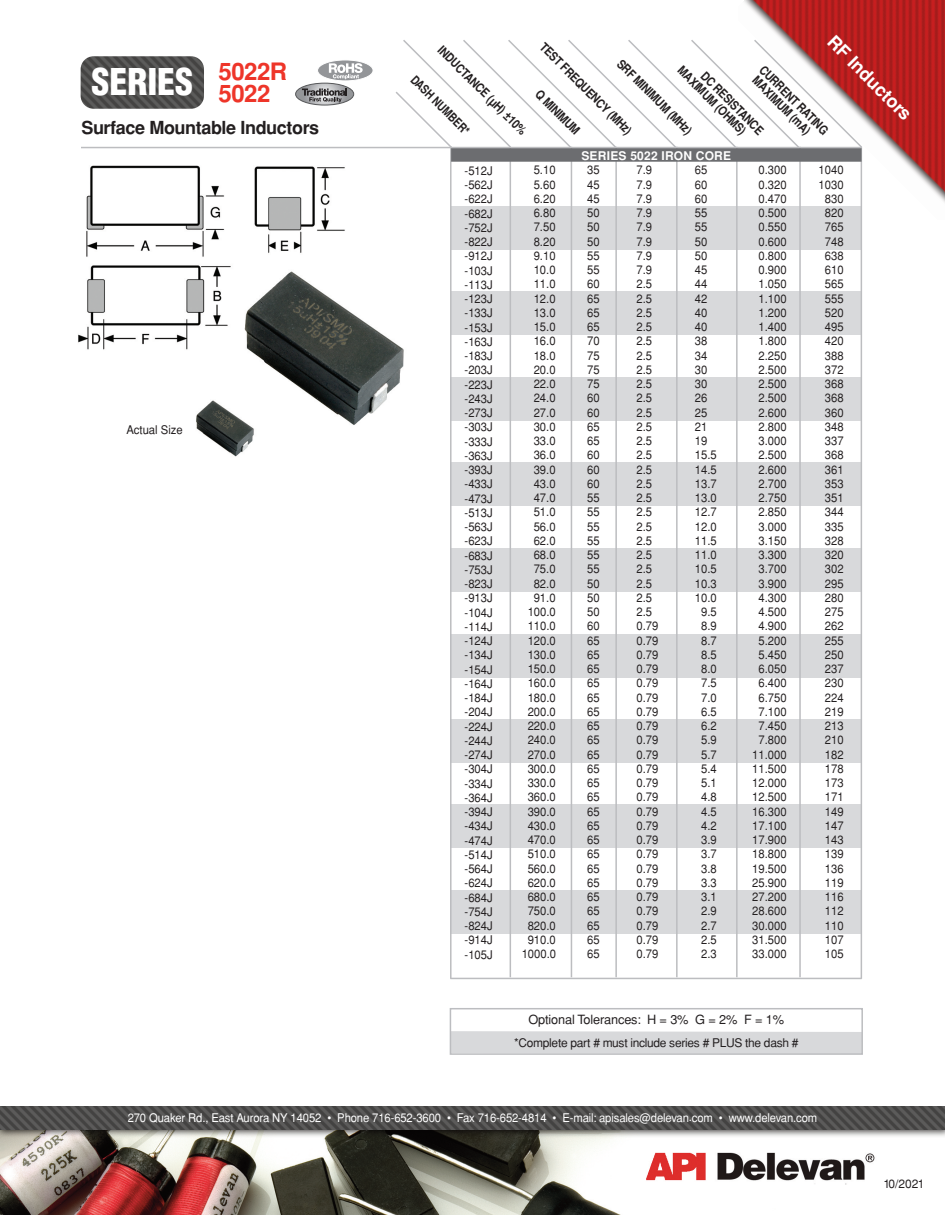
<style>
.page{position:relative;width:945px;height:1215px;background:#fff}
.page>*{position:absolute;margin:0;border:0;box-sizing:border-box;transform-origin:0 0}
.t1{font:900 condensed 36px "Helvetica";color:#fff}
.t2{font:700 24px "Helvetica";color:#ee3529}
.t3{font:700 18px "Helvetica";letter-spacing:-.02em;color:#231f20}
.t4{font:700 18px "Helvetica";color:#fff}
.t5{font:12.75px "Helvetica";letter-spacing:-.01em;color:#231f20}
.t6{font:700 12.3px/12.3px "Helvetica";color:#231f20;scale:.85 1}
.t7{font:700 12.3px "Helvetica";color:#231f20;scale:.8 1}
.t8{font:12px/14.2px "Helvetica";color:#231f20;text-align:justify;scale:.94 1}
.t9{font:12px "Helvetica";letter-spacing:-.01em;color:#fff;scale:.94 1}
.t10{font:12px "Helvetica";letter-spacing:-.025em;color:#231f20}
.t11{font:700 12px "Helvetica";letter-spacing:.02em;color:#fff}
.t12{font:12px "Helvetica";color:#231f20}
</style>
<div class="page">
<div style="left:453px;top:1031px;width:407px;height:21px;background:#d8d9db"></div>
<img style="left:78px;top:165px;width:326px;height:292px">
<img style="left:744px;top:0;width:201px;height:206px">
<div style="left:451px;top:206px;width:411px;height:43px;background:#d8d9db"></div>
<div style="left:451px;top:292px;width:411px;height:43px;background:#d8d9db"></div>
<div style="left:451px;top:377px;width:410px;height:43px;background:#d8d9db"></div>
<div style="left:451px;top:463px;width:410px;height:43px;background:#d8d9db"></div>
<div style="left:451px;top:548px;width:410px;height:43px;background:#d8d9db"></div>
<div style="left:451px;top:634px;width:410px;height:43px;background:#d8d9db"></div>
<div style="left:451px;top:719px;width:410px;height:43px;background:#d8d9db"></div>
<div style="left:451px;top:805px;width:410px;height:43px;background:#d8d9db"></div>
<div style="left:451px;top:890px;width:410px;height:43px;background:#d8d9db"></div>
<img style="left:81px;top:56px;width:123px;height:53px;border-radius:13px">
<div style="left:318px;top:60px;width:55px;height:21px;background:#939598;border-radius:50%"></div>
<div style="left:317px;top:60px;width:56px;height:21px;border:1px solid #fff;border-radius:50%"></div>
<svg style="left:329px;top:63px;width:34px;height:16px"></svg>
<svg style="left:296px;top:83px;width:58px;height:22px"></svg>
<div style="left:295px;top:83px;width:59px;height:22px;border:1px solid #57585a;border-radius:50%"></div>
<svg style="left:302px;top:89px;width:45px;height:13px"></svg>
<img style="left:0;top:1107px;width:945px;height:108px">
<hr style="left:510px;top:147px;width:1px;height:830px;background:#bcbdc0">
<hr style="left:571px;top:147px;width:1px;height:830px;background:#bcbdc0">
<hr style="left:615px;top:147px;width:2px;height:830px;background:#bcbdc0">
<hr style="left:676px;top:147px;width:2px;height:830px;background:#bcbdc0">
<hr style="left:736px;top:147px;width:2px;height:830px;background:#bcbdc0">
<hr style="left:799px;top:147px;width:2px;height:830px;background:#bcbdc0">
<hr style="left:861px;top:147px;width:1px;height:832px;background:#bcbdc0">
<hr style="left:450px;top:146px;width:2px;height:833px;background:#bcbdc0">
<hr style="left:81px;top:147px;width:780px;height:1px;background:#bcbdc0">
<svg style="left:394px;top:38px;width:470px;height:111px"></svg>
<hr style="left:450px;top:978px;width:412px;height:1px;background:#bcbdc0">
<div style="left:451px;top:148px;width:411px;height:14px;background:#6c6d70"></div>
<div style="left:450px;top:1008px;width:413px;height:47px;border:2px solid #bcbdc0"></div>
<h1 class="t1" style="left:91px;top:62px;width:197px">SERIES <sup>5022R</sup></h1>
<h2 class="t2" style="left:219px;top:80px;width:53px">5022</h2>
<h3 class="t3" style="left:81px;top:118px;width:239px">Surface Mountable Inductors</h3>
<p class="t8" style="left:126px;top:423px;width:61px">Actual Size</p>
<h3 class="t4" style="left:838px;top:31px;width:112px;rotate:45deg">RF Inductors</h3>
<p class="t6" style="left:546px;top:40px;width:148px;rotate:45deg">TEST FREQUENCY (MHz)</p>
<p class="t6" style="left:444px;top:44px;width:142px;rotate:45deg">INDUCTANCE (µH) ±10%</p>
<p class="t6" style="left:623px;top:57px;width:119px;rotate:45deg">SRF MINIMUM (MHz)</p>
<p class="t6" style="left:766px;top:63px;width:109px;rotate:45deg">CURRENT RATING<br>MAXIMUM (mA)</p>
<p class="t6" style="left:693px;top:55px;width:123px;text-indent:20px;rotate:45deg">DC RESISTANCE<br>MAXIMUM (OHMS)</p>
<p class="t7" style="left:418px;top:72px;width:99px;rotate:45deg">DASH NUMBER*</p>
<p class="t6" style="left:542px;top:88px;width:69px;rotate:45deg">Q MINIMUM</p>
<p class="t8" style="left:465px;top:163px;width:31px">-512J -562J -622J -682J -752J -822J -912J -103J -113J -123J -133J -153J -163J -183J -203J -223J -243J -273J -303J -333J -363J -393J -433J -473J -513J -563J -623J -683J -753J -823J -913J -104J -114J -124J -134J -154J -164J -184J -204J -224J -244J -274J -304J -334J -364J -394J -434J -474J -514J -564J -624J -684J -754J -824J -914J -105J</p>
<p class="t8" style="left:522px;top:163px;width:38px;text-align:right">5.10<br>5.60<br>6.20<br>6.80<br>7.50<br>8.20<br>9.10<br>10.0<br>11.0<br>12.0<br>13.0<br>15.0<br>16.0<br>18.0<br>20.0<br>22.0<br>24.0<br>27.0<br>30.0<br>33.0<br>36.0<br>39.0<br>43.0<br>47.0<br>51.0<br>56.0<br>62.0<br>68.0<br>75.0<br>82.0<br>91.0<br>100.0<br>110.0<br>120.0<br>130.0<br>150.0<br>160.0<br>180.0<br>200.0<br>220.0<br>240.0<br>270.0<br>300.0<br>330.0<br>360.0<br>390.0<br>430.0<br>470.0<br>510.0<br>560.0<br>620.0<br>680.0<br>750.0<br>820.0<br>910.0<br>1000.0</p>
<p class="t11" style="left:581px;top:149px;width:151px">SERIES 5022 IRON CORE</p>
<p class="t8" style="left:587px;top:163px;width:15px">35<br>45<br>45<br>50<br>50<br>50<br>55<br>55<br>60<br>65<br>65<br>65<br>70<br>75<br>75<br>75<br>60<br>60<br>65<br>65<br>60<br>60<br>60<br>55<br>55<br>55<br>55<br>55<br>55<br>50<br>50<br>50<br>60<br>65<br>65<br>65<br>65<br>65<br>65<br>65<br>65<br>65<br>65<br>65<br>65<br>65<br>65<br>65<br>65<br>65<br>65<br>65<br>65<br>65<br>65<br>65</p>
<p class="t8" style="left:637px;top:163px;width:25px;text-align:left">7.9<br>7.9<br>7.9<br>7.9<br>7.9<br>7.9<br>7.9<br>7.9<br>2.5<br>2.5<br>2.5<br>2.5<br>2.5<br>2.5<br>2.5<br>2.5<br>2.5<br>2.5<br>2.5<br>2.5<br>2.5<br>2.5<br>2.5<br>2.5<br>2.5<br>2.5<br>2.5<br>2.5<br>2.5<br>2.5<br>2.5<br>2.5<br>0.79<br>0.79<br>0.79<br>0.79<br>0.79<br>0.79<br>0.79<br>0.79<br>0.79<br>0.79<br>0.79<br>0.79<br>0.79<br>0.79<br>0.79<br>0.79<br>0.79<br>0.79<br>0.79<br>0.79<br>0.79<br>0.79<br>0.79<br>0.79</p>
<p class="t8" style="left:695px;top:163px;width:15px">65</p>
<p class="t8" style="left:695px;top:177px;width:15px">60</p>
<p class="t8" style="left:695px;top:192px;width:15px">60</p>
<p class="t8" style="left:695px;top:206px;width:15px">55</p>
<p class="t8" style="left:695px;top:220px;width:15px">55</p>
<p class="t8" style="left:695px;top:234px;width:15px">50</p>
<p class="t8" style="left:695px;top:249px;width:15px">50</p>
<p class="t8" style="left:695px;top:263px;width:15px">45</p>
<p class="t8" style="left:695px;top:277px;width:15px">44</p>
<p class="t8" style="left:695px;top:291px;width:15px">42</p>
<p class="t8" style="left:695px;top:306px;width:15px">40</p>
<p class="t8" style="left:695px;top:320px;width:15px">40</p>
<p class="t8" style="left:695px;top:334px;width:15px">38</p>
<p class="t8" style="left:695px;top:348px;width:15px">34</p>
<p class="t8" style="left:695px;top:363px;width:15px">30</p>
<p class="t8" style="left:695px;top:377px;width:15px">30</p>
<p class="t8" style="left:695px;top:391px;width:15px">26</p>
<p class="t8" style="left:695px;top:405px;width:15px">25</p>
<p class="t8" style="left:695px;top:420px;width:15px">21</p>
<p class="t8" style="left:695px;top:434px;width:15px">19</p>
<p class="t8" style="left:695px;top:448px;width:25px">15.5</p>
<p class="t8" style="left:695px;top:462px;width:25px">14.5</p>
<p class="t8" style="left:695px;top:477px;width:25px">13.7</p>
<p class="t8" style="left:695px;top:491px;width:25px">13.0</p>
<p class="t8" style="left:695px;top:505px;width:25px">12.7</p>
<p class="t8" style="left:695px;top:519px;width:25px">12.0</p>
<p class="t8" style="left:695px;top:534px;width:25px">11.5</p>
<p class="t8" style="left:695px;top:548px;width:25px">11.0</p>
<p class="t8" style="left:695px;top:562px;width:25px">10.5</p>
<p class="t8" style="left:695px;top:576px;width:25px">10.3</p>
<p class="t8" style="left:695px;top:591px;width:25px">10.0</p>
<p class="t8" style="left:701px;top:605px;width:18px">9.5</p>
<p class="t8" style="left:701px;top:619px;width:18px">8.9</p>
<p class="t8" style="left:701px;top:633px;width:18px">8.7</p>
<p class="t8" style="left:701px;top:648px;width:18px">8.5</p>
<p class="t8" style="left:701px;top:662px;width:18px">8.0</p>
<p class="t8" style="left:701px;top:676px;width:18px">7.5</p>
<p class="t8" style="left:701px;top:690px;width:18px">7.0</p>
<p class="t8" style="left:701px;top:705px;width:18px">6.5</p>
<p class="t8" style="left:701px;top:719px;width:18px">6.2</p>
<p class="t8" style="left:701px;top:733px;width:18px">5.9</p>
<p class="t8" style="left:701px;top:747px;width:18px">5.7</p>
<p class="t8" style="left:701px;top:762px;width:18px">5.4</p>
<p class="t8" style="left:701px;top:776px;width:18px">5.1</p>
<p class="t8" style="left:701px;top:790px;width:18px">4.8</p>
<p class="t8" style="left:701px;top:804px;width:18px">4.5</p>
<p class="t8" style="left:701px;top:819px;width:18px">4.2</p>
<p class="t8" style="left:701px;top:833px;width:18px">3.9</p>
<p class="t8" style="left:701px;top:847px;width:18px">3.7</p>
<p class="t8" style="left:701px;top:861px;width:18px">3.8</p>
<p class="t8" style="left:701px;top:876px;width:18px">3.3</p>
<p class="t8" style="left:701px;top:890px;width:18px">3.1</p>
<p class="t8" style="left:701px;top:904px;width:18px">2.9</p>
<p class="t8" style="left:701px;top:918px;width:18px">2.7</p>
<p class="t8" style="left:701px;top:933px;width:18px">2.5</p>
<p class="t8" style="left:701px;top:947px;width:18px">2.3</p>
<p class="t8" style="left:752px;top:163px;width:38px;text-align:center">0.300<br>0.320<br>0.470<br>0.500<br>0.550<br>0.600<br>0.800<br>0.900<br>1.050<br>1.100<br>1.200<br>1.400<br>1.800<br>2.250<br>2.500<br>2.500<br>2.500<br>2.600<br>2.800<br>3.000<br>2.500<br>2.600<br>2.700<br>2.750<br>2.850<br>3.000<br>3.150<br>3.300<br>3.700<br>3.900<br>4.300<br>4.500<br>4.900<br>5.200<br>5.450<br>6.050<br>6.400<br>6.750<br>7.100<br>7.450<br>7.800<br>11.000<br>11.500<br>12.000<br>12.500<br>16.300<br>17.100<br>17.900<br>18.800<br>19.500<br>25.900<br>27.200<br>28.600<br>30.000<br>31.500<br>33.000</p>
<p class="t8" style="left:819px;top:163px;width:28px;text-align:center">1040<br>1030<br>830<br>820<br>765<br>748<br>638<br>610<br>565<br>555<br>520<br>495<br>420<br>388<br>372<br>368<br>368<br>360<br>348<br>337<br>368<br>361<br>353<br>351<br>344<br>335<br>328<br>320<br>302<br>295<br>280<br>275<br>262<br>255<br>250<br>237<br>230<br>224<br>219<br>213<br>210<br>182<br>178<br>173<br>171<br>149<br>147<br>143<br>139<br>136<br>119<br>116<br>112<br>110<br>107<br>105</p>
<p class="t5" style="left:528px;top:1012px;width:257px">Optional Tolerances: H = 3% G = 2% F = 1%</p>
<p class="t10" style="left:514px;top:1036px;width:286px">*Complete part # must include series # PLUS the dash #</p>
<p class="t9" style="left:128px;top:1111px;width:735px">270 Quaker Rd., East Aurora NY 14052 • Phone 716-652-3600 • Fax 716-652-4814 • E-mail: apisales@delevan.com • www.delevan.com</p>
<p class="t12" style="left:884px;top:1177px;width:42px">10/2021</p>
</div>
